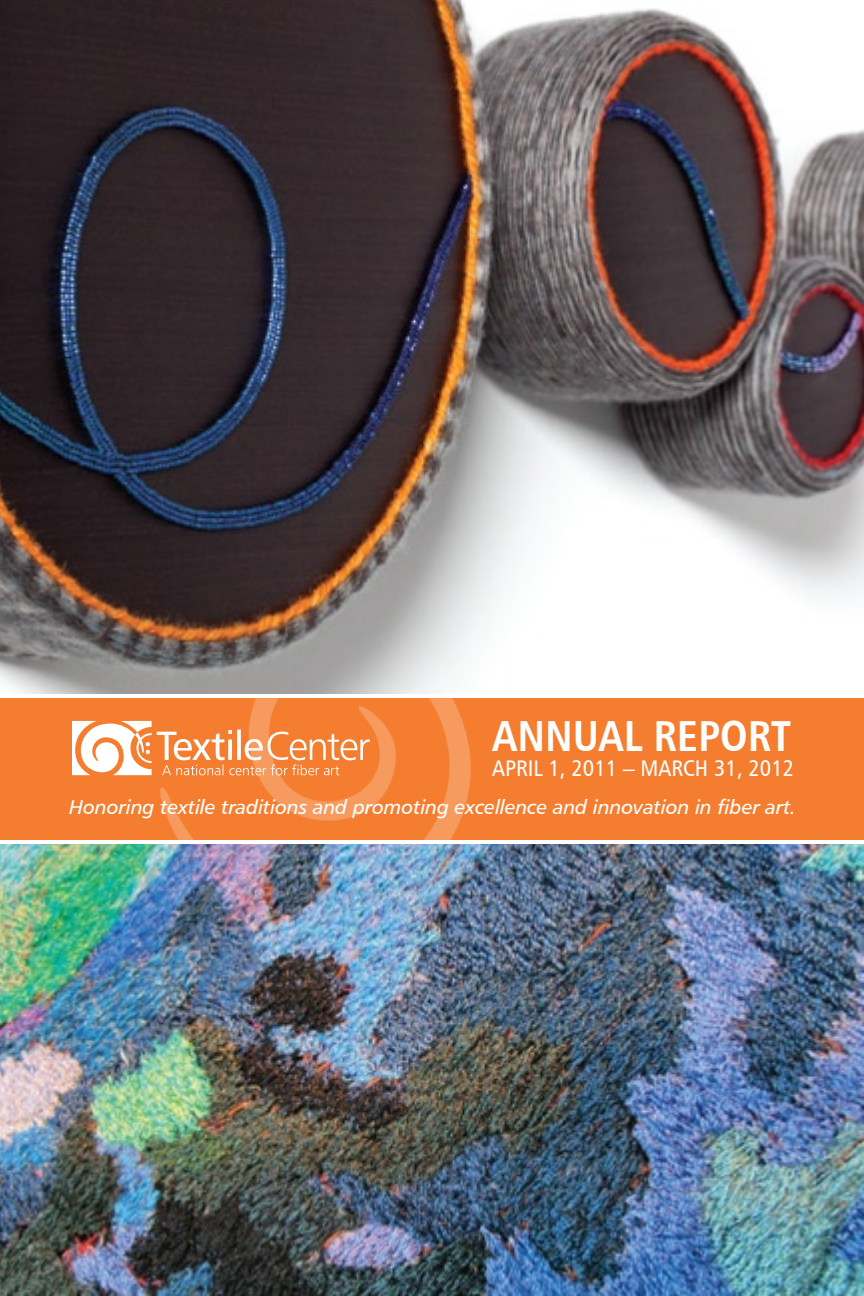
<style>
.page{position:relative;width:864px;height:1296px;background:#fff}
.page>*{position:absolute;margin:0;border:0;box-sizing:border-box;transform-origin:0 0}
.t1{font:43.4px "Humanist 777 BT Bold Condensed B";color:#fff}
.t2{font:22.6px "Humanist 777 BT Roman Condensed B";color:#fff}
.t3{font:20px "Humanist 777 BT Italic B";letter-spacing:-.01em;color:#fff}
</style>
<div class="page">
<img style="left:0;top:844px;width:864px;height:452px">
<img style="left:0;top:0;width:864px;height:694px">
<div style="left:0;top:696px;width:864px;height:144px;background:#f47d30"></div>
<img style="left:131px;top:698px;width:340px;height:142px">
<hr style="left:0;top:694px;width:864px;height:4px;background:#fff">
<svg style="left:72px;top:721px;width:298px;height:56px"></svg>
<h1 class="t1" style="left:492px;top:708px;width:301px">ANNUAL REPORT</h1>
<p class="t2" style="left:492px;top:754px;width:304px">APRIL 1, 2011 – MARCH 31, 2012</p>
<p class="t3" style="left:69px;top:795px;width:729px">Honoring textile traditions and promoting excellence and innovation in fiber art.</p>
</div>
